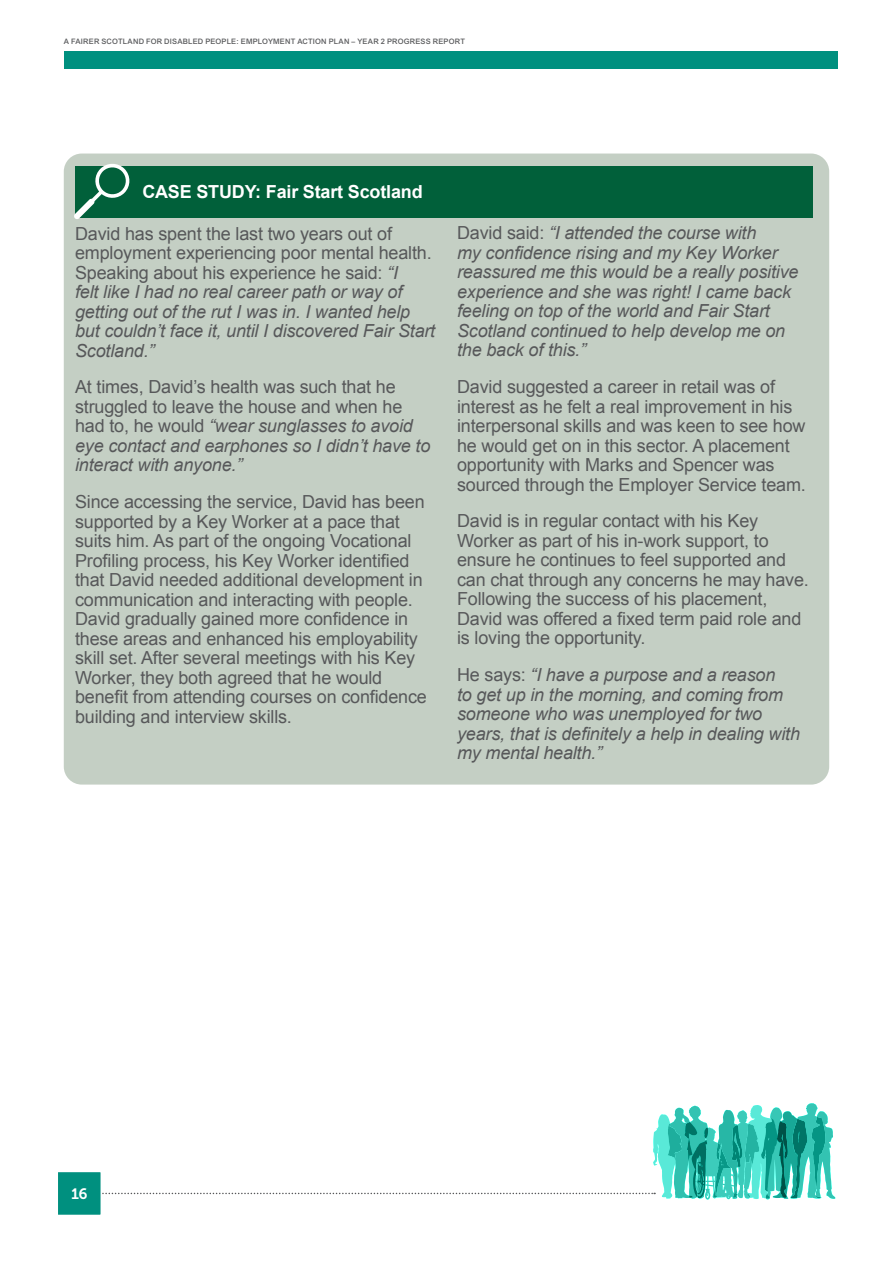
<style>
.page{position:relative;width:893px;height:1263px;background:#fff}
.page>*{position:absolute;margin:0;border:0;box-sizing:border-box;transform-origin:0 0}
.t1{font:18px/19.5px "Arial";letter-spacing:-.01em;color:#57585a}
.t2{font:italic 18px/19.5px "Arial";letter-spacing:-.01em;color:#57585a}
.t3{font:700 18px "Arial";letter-spacing:-.01em;color:#fff}
.t4{font:15px "Museo 700";color:#fff}
.t5{font:500 7.5px "Arial";letter-spacing:.025em;color:#57585a}
.s1{font-style:normal}
.s2{font-style:italic}
</style>
<div class="page">
<div style="left:64px;top:51px;width:774px;height:17px;background:#00907f"></div>
<svg style="left:58px;top:1103px;width:777px;height:112px"></svg>
<div style="left:709px;top:1100px;width:13px;height:11px;background:#fff"></div>
<div style="left:64px;top:154px;width:765px;height:630px;background:#c4cfc4;border-radius:18px"></div>
<div style="left:75px;top:166px;width:737px;height:51px;background:#01603a"></div>
<svg style="left:74px;top:164px;width:57px;height:55px"></svg>
<p class="t5" style="left:64px;top:37px;width:403px">A FAIRER SCOTLAND FOR DISABLED PEOPLE: EMPLOYMENT ACTION PLAN – YEAR 2 PROGRESS REPORT</p>
<p class="t3" style="left:142px;top:180px;width:282px">CASE STUDY: Fair Start Scotland</p>
<p class="t2" style="left:75px;top:224px;width:362px"><span class="s1">David has spent the last two years out of employment experiencing poor mental health.<br>Speaking about his experience he said:</span> “I<br>felt like I had no real career path or way of getting out of the rut I was in. I wanted help but couldn’t face it, until I discovered Fair Start Scotland.”</p>
<p class="t1" style="left:75px;top:377px;width:357px">At times, David’s health was such that he struggled to leave the house and when he had to, he would <span class="s2">“wear sunglasses to avoid eye contact and earphones so I didn’t have to interact with anyone.”</span></p>
<p class="t1" style="left:75px;top:492px;width:353px">Since accessing the service, David has been supported by a Key Worker at a pace that suits him. As part of the ongoing Vocational Profiling process, his Key Worker identified that David needed additional development in communication and interacting with people.<br>David gradually gained more confidence in these areas and enhanced his employability skill set. After several meetings with his Key Worker, they both agreed that he would benefit from attending courses on confidence building and interview skills.</p>
<p class="t2" style="left:457px;top:224px;width:343px"><span class="s1">David said:</span> “I attended the course with<br>my confidence rising and my Key Worker reassured me this would be a really positive experience and she was right! I came back feeling on top of the world and Fair Start Scotland continued to help develop me on the back of this.”</p>
<p class="t1" style="left:457px;top:377px;width:350px">David suggested a career in retail was of interest as he felt a real improvement in his interpersonal skills and was keen to see how he would get on in this sector. A placement opportunity with Marks and Spencer was sourced through the Employer Service team.</p>
<p class="t1" style="left:457px;top:511px;width:353px">David is in regular contact with his Key Worker as part of his in-work support, to ensure he continues to feel supported and can chat through any concerns he may have.<br>Following the success of his placement, David was offered a fixed term paid role and is loving the opportunity.</p>
<p class="t2" style="left:457px;top:665px;width:344px"><span class="s1">He says:</span> “I have a purpose and a reason<br>to get up in the morning, and coming from someone who was unemployed for two years, that is definitely a help in dealing with my mental health.”</p>
<p class="t4" style="left:71px;top:1185px;width:18px">16</p>
</div>
